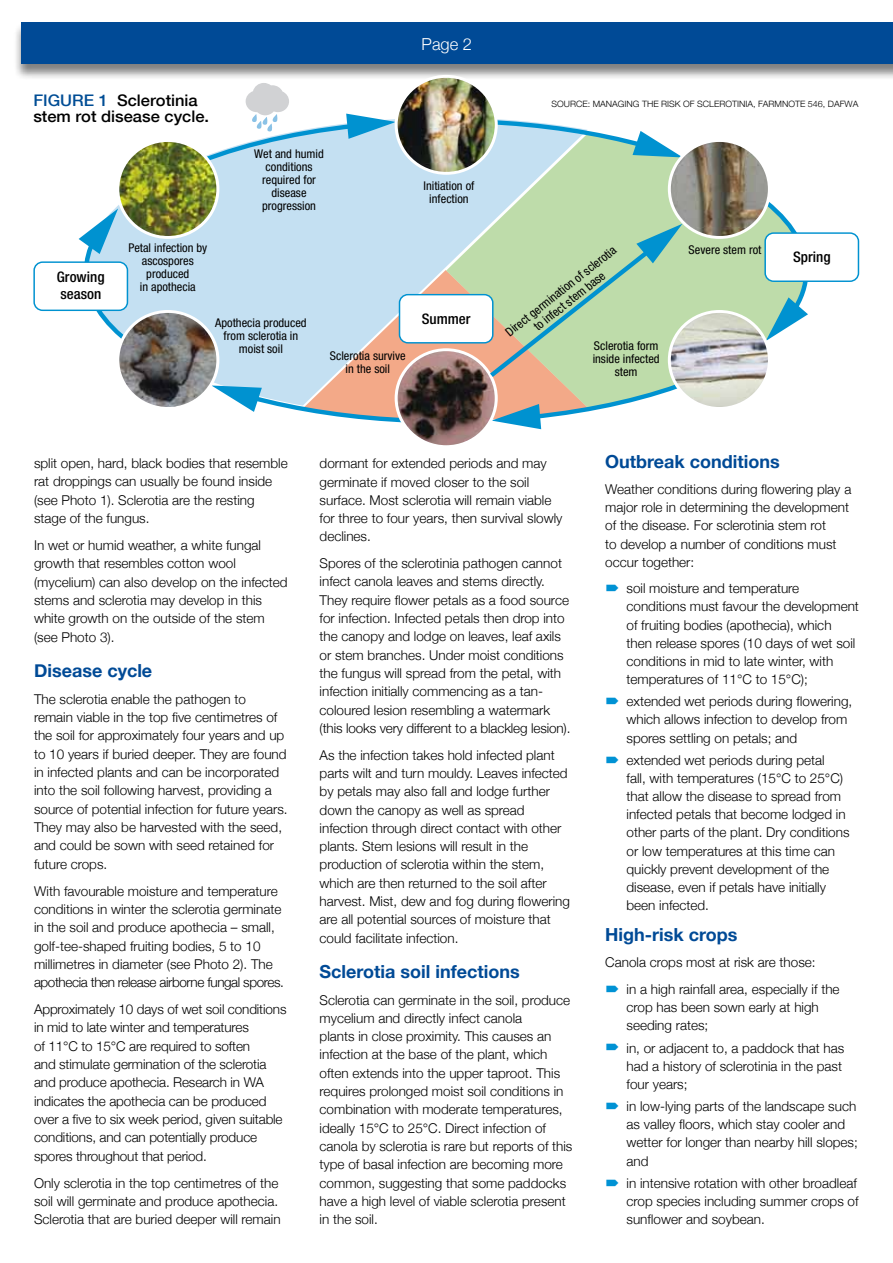
<style>
.page{position:relative;width:893px;height:1263px;background:#fff}
.page>*{position:absolute;margin:0;border:0;box-sizing:border-box;transform-origin:0 0}
.t1{font:700 18px "Helvetica Neue";color:#004a96}
.t2{font:300 16.5px "Helvetica Neue";color:#fff}
.t3{font:500 16.05px "Helvetica Neue";color:#000}
.t4{font:500 condensed 14.55px/17.4px "Helvetica Neue";color:#000}
.t5{font:300 13.5px/18.3px "Helvetica Neue";color:#000}
.t6{font:condensed 12.15px/13.2px "Helvetica Neue";color:#000;text-align:center}
.t7{font:condensed 12px/13px "Helvetica Neue";color:#000;text-align:center}
.t8{font:300 8.7px "Helvetica Neue";color:#000}
.s1{color:#004d95}
</style>
<div class="page">
<div style="left:13px;top:22px;width:880px;height:59px;background:#000;opacity:.5"></div>
<div style="left:21px;top:22px;width:872px;height:42px;background:#004a96"></div>
<div style="left:115px;top:173px;width:331px;height:138px;background:#c4e0f2"></div>
<svg style="left:446px;top:157px;width:302px;height:154px;background:#c0ddbd"></svg>
<svg style="left:79px;top:208px;width:59px;height:128px"></svg>
<svg style="left:496px;top:119px;width:173px;height:38px"></svg>
<svg style="left:748px;top:202px;width:60px;height:137px"></svg>
<div style="left:765px;top:233px;width:93px;height:48px;background:#fff;border-radius:8px"></div>
<div style="left:764px;top:232px;width:95px;height:50px;border:1px solid #0092d0;border-radius:8px"></div>
<div style="left:34px;top:262px;width:93px;height:48px;background:#fff;border-radius:8px"></div>
<div style="left:33px;top:261px;width:95px;height:50px;border:1px solid #0092d0;border-radius:8px"></div>
<img style="left:409px;top:429px;width:74px;height:15px">
<img style="left:396px;top:77px;width:100px;height:96px">
<div style="left:395px;top:75px;width:103px;height:100px;border:3px solid #fff;border-radius:50%"></div>
<img style="left:669px;top:143px;width:100px;height:94px">
<div style="left:668px;top:139px;width:103px;height:100px;border:3px solid #fff;border-radius:50%"></div>
<img style="left:702px;top:311px;width:67px;height:95px">
<div style="left:668px;top:310px;width:103px;height:100px;border:3px solid #fff;border-radius:50%"></div>
<img style="left:118px;top:311px;width:93px;height:95px">
<div style="left:116px;top:310px;width:103px;height:100px;border:3px solid #fff;border-radius:50%"></div>
<img style="left:118px;top:143px;width:100px;height:94px">
<div style="left:116px;top:139px;width:103px;height:100px;border:3px solid #fff;border-radius:50%"></div>
<svg style="left:211px;top:224px;width:491px;height:205px;background:#c0cfc4"></svg>
<svg style="left:175px;top:83px;width:221px;height:92px"></svg>
<p class="t2" style="left:422px;top:34px;width:52px">Page 2</p>
<p class="t3" style="left:33px;top:91px;width:166px"><span class="s1">FIGURE 1</span> Sclerotinia</p>
<p class="t8" style="left:551px;top:99px;width:308px">SOURCE: MANAGING THE RISK OF SCLEROTINIA, FARMNOTE 546, DAFWA</p>
<p class="t3" style="left:33px;top:107px;width:177px">stem rot disease cycle.</p>
<p class="t7" style="left:254px;top:147px;width:71px">Wet and humid conditions required for disease progression</p>
<p class="t7" style="left:423px;top:179px;width:52px">Initiation of infection</p>
<p class="t4" style="left:57px;top:268px;width:49px">Growing season</p>
<p class="t7" style="left:128px;top:241px;width:81px">Petal infection by ascospores produced<br>in apothecia</p>
<p class="t7" style="left:215px;top:316px;width:93px">Apothecia produced from sclerotia in moist soil</p>
<p class="t7" style="left:330px;top:349px;width:77px">Sclerotia survive in the soil</p>
<p class="t4" style="left:422px;top:309px;width:50px">Summer</p>
<p class="t6" style="left:503px;top:328px;width:139px;rotate:-38deg">Direct germination of sclerotia to infect stem base</p>
<p class="t7" style="left:593px;top:339px;width:69px">Sclerotia form inside infected stem</p>
<p class="t7" style="left:689px;top:243px;width:74px">Severe stem rot</p>
<p class="t4" style="left:793px;top:248px;width:39px">Spring</p>
<p class="t5" style="left:34px;top:454px;width:255px">split open, hard, black bodies that resemble rat droppings can usually be found inside (see Photo 1). Sclerotia are the resting stage of the fungus.</p>
<p class="t5" style="left:34px;top:536px;width:255px">In wet or humid weather, a white fungal growth that resembles cotton wool (mycelium) can also develop on the infected stems and sclerotia may develop in this white growth on the outside of the stem (see Photo 3).</p>
<h1 class="t1" style="left:34px;top:659px;width:120px">Disease cycle</h1>
<p class="t5" style="left:34px;top:689px;width:255px">The sclerotia enable the pathogen to remain viable in the top five centimetres of the soil for approximately four years and up to 10 years if buried deeper. They are found in infected plants and can be incorporated into the soil following harvest, providing a source of potential infection for future years.<br>They may also be harvested with the seed, and could be sown with seed retained for future crops.</p>
<p class="t5" style="left:34px;top:881px;width:251px">With favourable moisture and temperature conditions in winter the sclerotia germinate in the soil and produce apothecia – small, golf-tee-shaped fruiting bodies, 5 to 10 millimetres in diameter (see Photo 2). The apothecia then release airborne fungal spores.</p>
<p class="t5" style="left:34px;top:1000px;width:254px">Approximately 10 days of wet soil conditions in mid to late winter and temperatures<br>of 11°C to 15°C are required to soften<br>and stimulate germination of the sclerotia and produce apothecia. Research in WA indicates the apothecia can be produced over a five to six week period, given suitable conditions, and can potentially produce spores throughout that period.</p>
<p class="t5" style="left:34px;top:1173px;width:248px">Only sclerotia in the top centimetres of the soil will germinate and produce apothecia.<br>Sclerotia that are buried deeper will remain</p>
<p class="t5" style="left:320px;top:454px;width:244px">dormant for extended periods and may germinate if moved closer to the soil surface. Most sclerotia will remain viable for three to four years, then survival slowly declines.</p>
<p class="t5" style="left:320px;top:554px;width:252px">Spores of the sclerotinia pathogen cannot infect canola leaves and stems directly.<br>They require flower petals as a food source for infection. Infected petals then drop into the canopy and lodge on leaves, leaf axils or stem branches. Under moist conditions the fungus will spread from the petal, with infection initially commencing as a tan&shy;coloured lesion resembling a watermark (this looks very different to a blackleg lesion).</p>
<p class="t5" style="left:320px;top:745px;width:252px">As the infection takes hold infected plant parts wilt and turn mouldy. Leaves infected by petals may also fall and lodge further down the canopy as well as spread infection through direct contact with other plants. Stem lesions will result in the production of sclerotia within the stem, which are then returned to the soil after harvest. Mist, dew and fog during flowering are all potential sources of moisture that could facilitate infection.</p>
<h1 class="t1" style="left:320px;top:960px;width:202px">Sclerotia soil infections</h1>
<p class="t5" style="left:320px;top:990px;width:254px">Sclerotia can germinate in the soil, produce mycelium and directly infect canola<br>plants in close proximity. This causes an infection at the base of the plant, which often extends into the upper taproot. This requires prolonged moist soil conditions in combination with moderate temperatures, ideally 15°C to 25°C. Direct infection of canola by sclerotia is rare but reports of this type of basal infection are becoming more common, suggesting that some paddocks have a high level of viable sclerotia present in the soil.</p>
<h1 class="t1" style="left:605px;top:450px;width:176px">Outbreak conditions</h1>
<p class="t5" style="left:605px;top:480px;width:248px">Weather conditions during flowering play a major role in determining the development of the disease. For sclerotinia stem rot<br>to develop a number of conditions must occur together:</p>
<p class="t5" style="left:626px;top:579px;width:234px">soil moisture and temperature conditions must favour the development of fruiting bodies (apothecia), which then release spores (10 days of wet soil conditions in mid to late winter, with temperatures of 11°C to 15°C);</p>
<p class="t5" style="left:626px;top:692px;width:227px">extended wet periods during flowering, which allows infection to develop from spores settling on petals; and</p>
<p class="t5" style="left:626px;top:751px;width:225px">extended wet periods during petal<br>fall, with temperatures (15°C to 25°C) that allow the disease to spread from infected petals that become lodged in other parts of the plant. Dry conditions or low temperatures at this time can quickly prevent development of the disease, even if petals have initially been infected.</p>
<h1 class="t1" style="left:605px;top:923px;width:134px">High-risk crops</h1>
<p class="t5" style="left:626px;top:949px;width:215px;line-height:26.5px;text-indent:-21px">Canola crops most at risk are those:<br>in a high rainfall area, especially if the</p>
<p class="t5" style="left:626px;top:998px;width:194px">crop has been sown early at high seeding rates;</p>
<p class="t5" style="left:626px;top:1038px;width:219px">in, or adjacent to, a paddock that has had a history of sclerotinia in the past four years;</p>
<p class="t5" style="left:626px;top:1097px;width:233px">in low-lying parts of the landscape such as valley floors, which stay cooler and wetter for longer than nearby hill slopes; and</p>
<p class="t5" style="left:626px;top:1174px;width:234px">in intensive rotation with other broadleaf crop species including summer crops of sunflower and soybean.</p>
</div>
